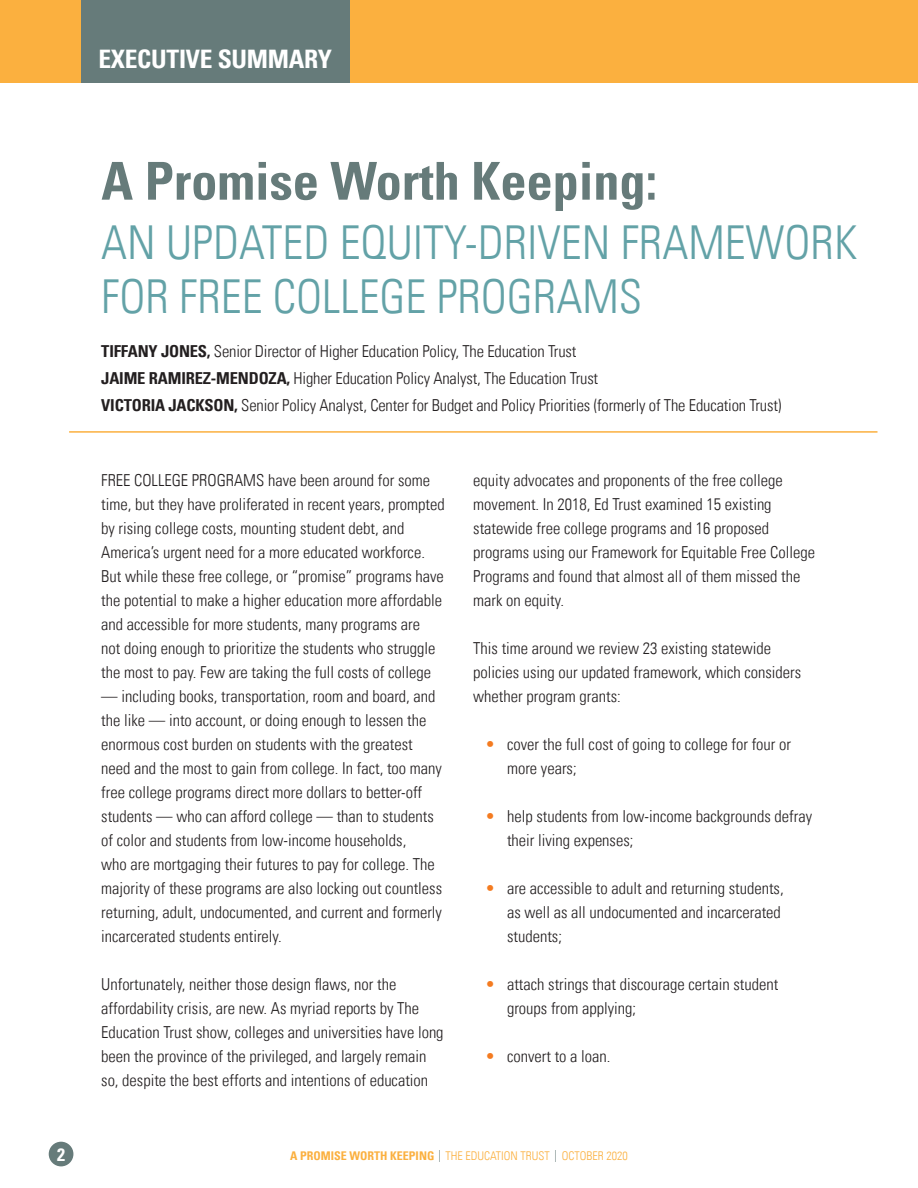
<style>
.page{position:relative;width:918px;height:1188px;background:#fff}
.page>*{position:absolute;margin:0;border:0;box-sizing:border-box;transform-origin:0 0}
.BODY{font:700 condensed 52.2px "Univers LT";color:#667b7a}
.BODY-2{font:300 condensed 46.8px/54px "Univers LT";color:#63a2a7}
.t1{font:700 condensed 25.5px "Univers LT";letter-spacing:-.01em;color:#fff}
.t2{font:700 condensed 18px "Univers LT";color:#fff}
.BODY-3{font:300 condensed 16.5px/24px "Univers LT";color:#231f20}
.List_Paragraph{font:300 condensed 16.5px/24px "Univers LT";color:#231f20}
.t3{font:300 condensed 12px "Univers LT";color:#fbb03f}
.s1{font-weight:700}
.s2{font-weight:700;color:#f47b20}
.s3{font-family:"Univers";font-weight:700;color:#667b7a}
</style>
<div class="page">
<div style="left:49px;top:1142px;width:24px;height:24px;background:#667b7a;border-radius:50%"></div>
<div style="left:0;top:0;width:918px;height:82px;background:#fbb03f"></div>
<div style="left:81px;top:0;width:268px;height:83px;background:#667b7a"></div>
<hr style="left:69px;top:431px;width:808px;height:2px;background:#fbb03f">
<p class="t1" style="left:98px;top:44px;width:235px">EXECUTIVE SUMMARY</p>
<p class="BODY" style="left:101px;top:149px;width:557px">A Promise Worth Keeping:</p>
<p class="BODY-2" style="left:101px;top:215px;width:758px">AN UPDATED EQUITY-DRIVEN FRAMEWORK<br>FOR FREE COLLEGE PROGRAMS</p>
<p class="BODY-3" style="left:101px;top:339px;width:477px"><span class="s1">TIFFANY JONES,</span> Senior Director of Higher Education Policy, The Education Trust</p>
<p class="BODY-3" style="left:101px;top:366px;width:498px"><span class="s1">JAIME RAMIREZ-MENDOZA,</span> Higher Education Policy Analyst, The Education Trust</p>
<p class="BODY-3" style="left:101px;top:393px;width:682px"><span class="s1">VICTORIA JACKSON,</span> Senior Policy Analyst, Center for Budget and Policy Priorities (formerly of The Education Trust)</p>
<p class="BODY-3" style="left:101px;top:468px;width:345px">FREE COLLEGE PROGRAMS have been around for some time, but they have proliferated in recent years, prompted by rising college costs, mounting student debt, and America’s urgent need for a more educated workforce.<br>But while these free college, or “promise” programs have the potential to make a higher education more affordable and accessible for more students, many programs are<br>not doing enough to prioritize the students who struggle the most to pay. Few are taking the full costs of college</p>
<p class="BODY-3" style="left:101px;top:684px;width:342px">— including books, transportation, room and board, and the like — into account, or doing enough to lessen the enormous cost burden on students with the greatest need and the most to gain from college. In fact, too many free college programs direct more dollars to better-off students — who can afford college — than to students of color and students from low-income households,<br>who are mortgaging their futures to pay for college. The majority of these programs are also locking out countless returning, adult, undocumented, and current and formerly incarcerated students entirely.</p>
<p class="BODY-3" style="left:101px;top:972px;width:344px">Unfortunately, neither those design flaws, nor the affordability crisis, are new. As myriad reports by The Education Trust show, colleges and universities have long been the province of the privileged, and largely remain so, despite the best efforts and intentions of education</p>
<p class="BODY-3" style="left:473px;top:468px;width:343px">equity advocates and proponents of the free college movement. In 2018, Ed Trust examined 15 existing statewide free college programs and 16 proposed programs using our Framework for Equitable Free College Programs and found that almost all of them missed the mark on equity.</p>
<p class="BODY-3" style="left:473px;top:636px;width:330px">This time around we review 23 existing statewide policies using our updated framework, which considers whether program grants:</p>
<p class="List_Paragraph" style="left:507px;top:732px;width:286px;text-indent:-20px"><span class="s2">•</span> cover the full cost of going to college for four or more years;</p>
<p class="List_Paragraph" style="left:507px;top:804px;width:307px;text-indent:-20px"><span class="s2">•</span> help students from low-income backgrounds defray their living expenses;</p>
<p class="List_Paragraph" style="left:507px;top:876px;width:278px;text-indent:-20px"><span class="s2">•</span> are accessible to adult and returning students, as well as all undocumented and incarcerated students;</p>
<p class="List_Paragraph" style="left:507px;top:972px;width:273px;text-indent:-20px"><span class="s2">•</span> attach strings that discourage certain student groups from applying;</p>
<p class="List_Paragraph" style="left:487px;top:1044px;width:125px"><span class="s2">•</span> convert to a loan.</p>
<p class="t2" style="left:57px;top:1144px;width:9px">2</p>
<p class="t3" style="left:290px;top:1149px;width:339px"><span class="s1">A PROMISE WORTH KEEPING</span> <span class="s3">|</span> THE EDUCATION TRUST <span class="s3">|</span> OCTOBER 2020</p>
</div>
